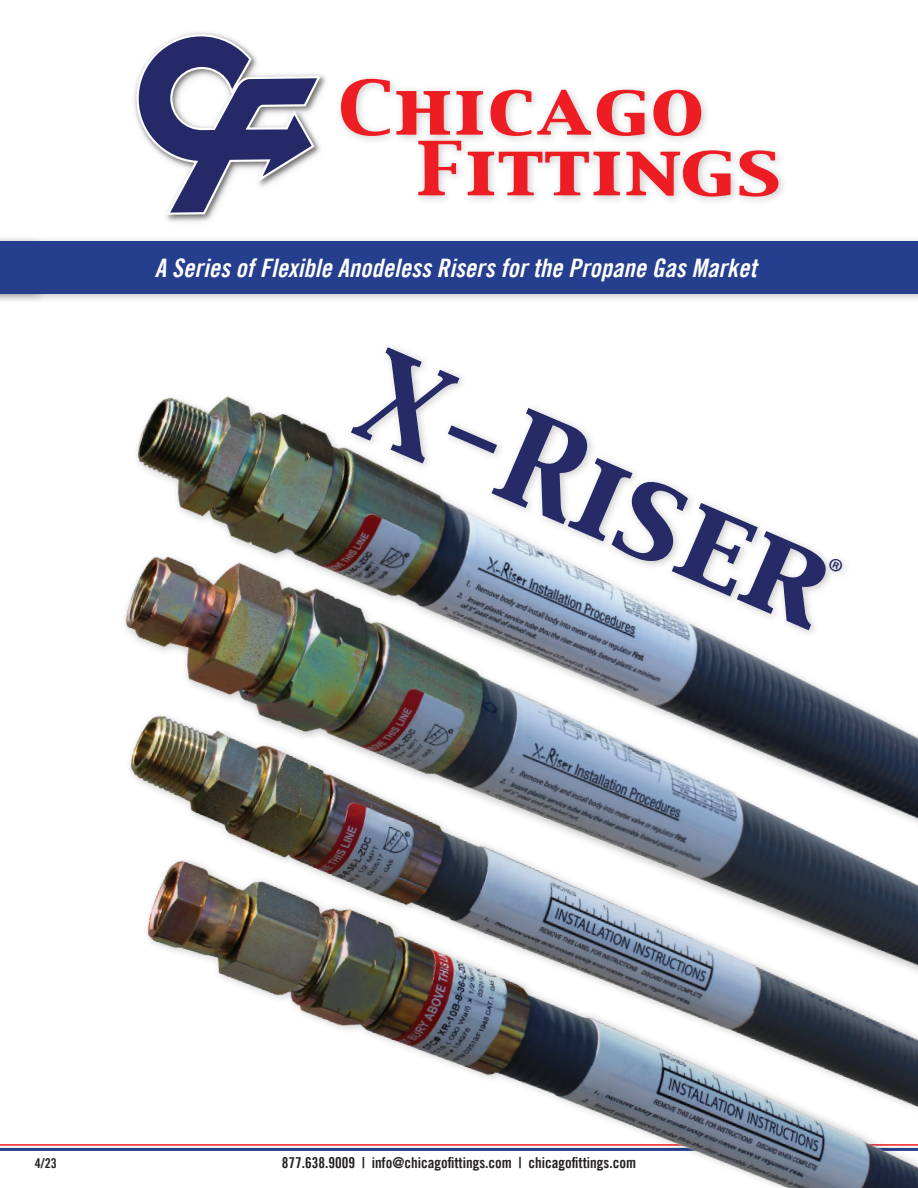
<style>
.page{position:relative;width:918px;height:1188px;background:#fff}
.page>*{position:absolute;margin:0;border:0;box-sizing:border-box;transform-origin:0 0}
.t1{font:65.4px/60.6px "Capitals";letter-spacing:.025em;color:#ee1d23;scale:1.25 1}
.t2{font:25.5px "Trade Gothic LT Bold Cond Twenty Obl";color:#fff}
.t3{font:15px "Trade Gothic LT Bold Cond Twenty";color:#231f20}
.t4{font:13.5px "Trade Gothic LT Bold Cond Twenty";color:#231f20}
</style>
<div class="page">
<hr style="left:0;top:1144px;width:918px;height:2px;background:#ed1f26">
<div style="left:0;top:235px;width:918px;height:70px;background:#231f20;opacity:.25"></div>
<div style="left:0;top:241px;width:918px;height:53px;background:#253f8e"></div>
<div style="left:130px;top:28px;width:659px;height:201px;background:#231f20;opacity:.25"></div>
<img style="left:132px;top:30px;width:198px;height:194px">
<svg style="left:135px;top:34px;width:188px;height:182px"></svg>
<img style="left:137px;top:396px;width:214px;height:99px">
<img style="left:124px;top:495px;width:721px;height:173px">
<img style="left:11px;top:668px;width:854px;height:483px">
<img style="left:31px;top:710px;width:887px;height:478px">
<svg style="left:351px;top:347px;width:493px;height:283px"></svg>
<h1 class="t1" style="left:416px;top:82px;width:294px;text-indent:-79px">Chicago<br>Fittings</h1>
<h2 class="t2" style="left:155px;top:258px;width:603px">A Series of Flexible Anodeless Risers for the Propane Gas Market</h2>
<p class="t4" style="left:35px;top:1156px;width:23px">4/23</p>
<p class="t3" style="left:282px;top:1153px;width:356px">877.638.9009 | info@chicagofittings.com | chicagofittings.com</p>
</div>
